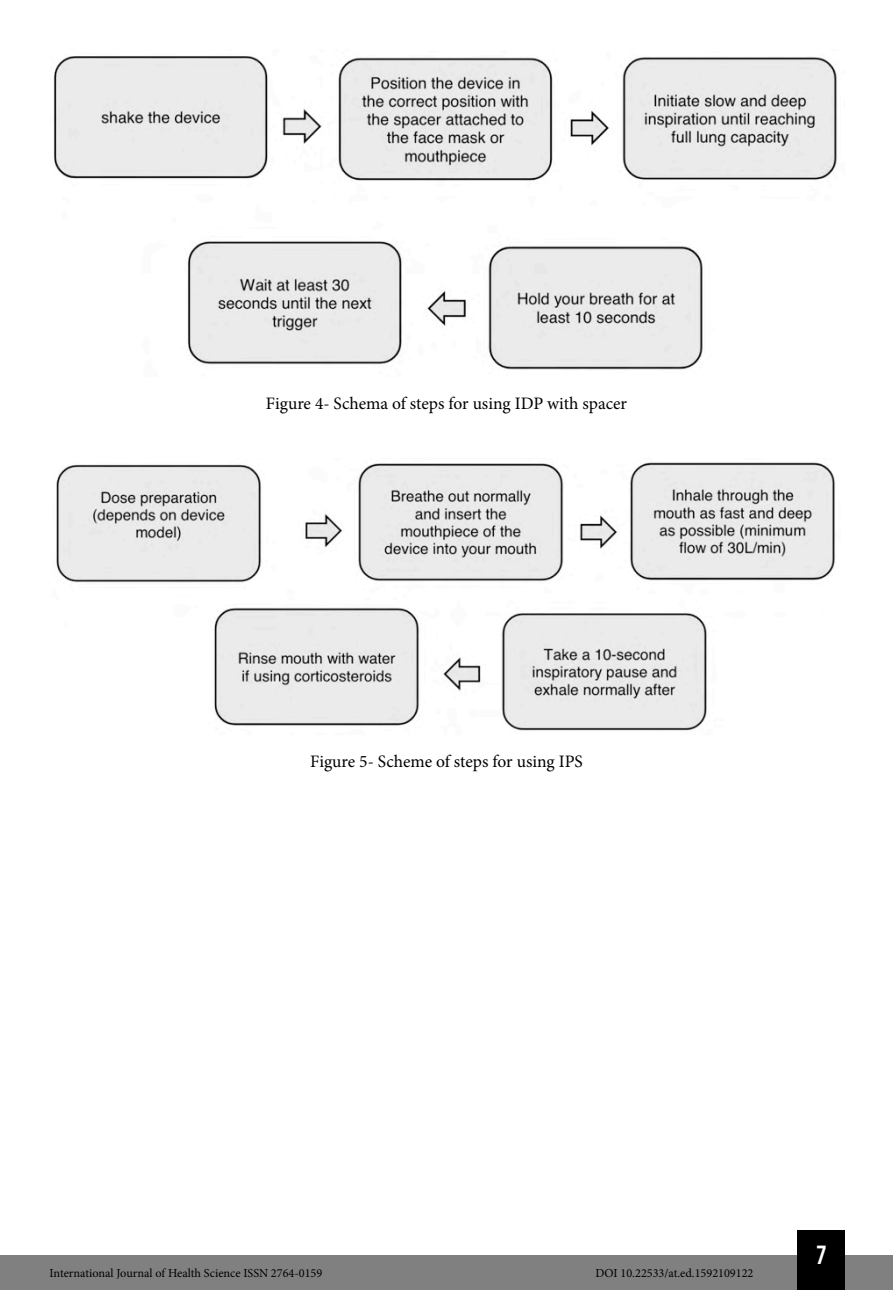
<style>
.page{position:relative;width:893px;height:1290px;background:#fff}
.page>*{position:absolute;margin:0;border:0;box-sizing:border-box;transform-origin:0 0}
.t1{font:26.25px "Bebas Kai";color:#fff}
.Info_Imagem{font:17.5px "Minion Pro";color:#000}
.t2{font:12.25px "Minion Pro";color:#000}
</style>
<div class="page">
<div style="left:0;top:1255px;width:893px;height:35px;background:#808080"></div>
<div style="left:797px;top:1230px;width:48px;height:60px;background:#000"></div>
<img style="left:53px;top:56px;width:784px;height:314px">
<img style="left:56px;top:462px;width:779px;height:269px">
<p class="Info_Imagem" style="left:266px;top:392px;width:363px">Figure 4- Schema of steps for using IDP with spacer</p>
<p class="Info_Imagem" style="left:310px;top:750px;width:274px">Figure 5- Scheme of steps for using IPS</p>
<p class="t2" style="left:50px;top:1265px;width:274px">International Journal of Health Science ISSN 2764-0159</p>
<p class="t2" style="left:595px;top:1265px;width:160px">DOI 10.22533/at.ed.1592109122</p>
<h1 class="t1" style="left:817px;top:1241px;width:11px">7</h1>
</div>
